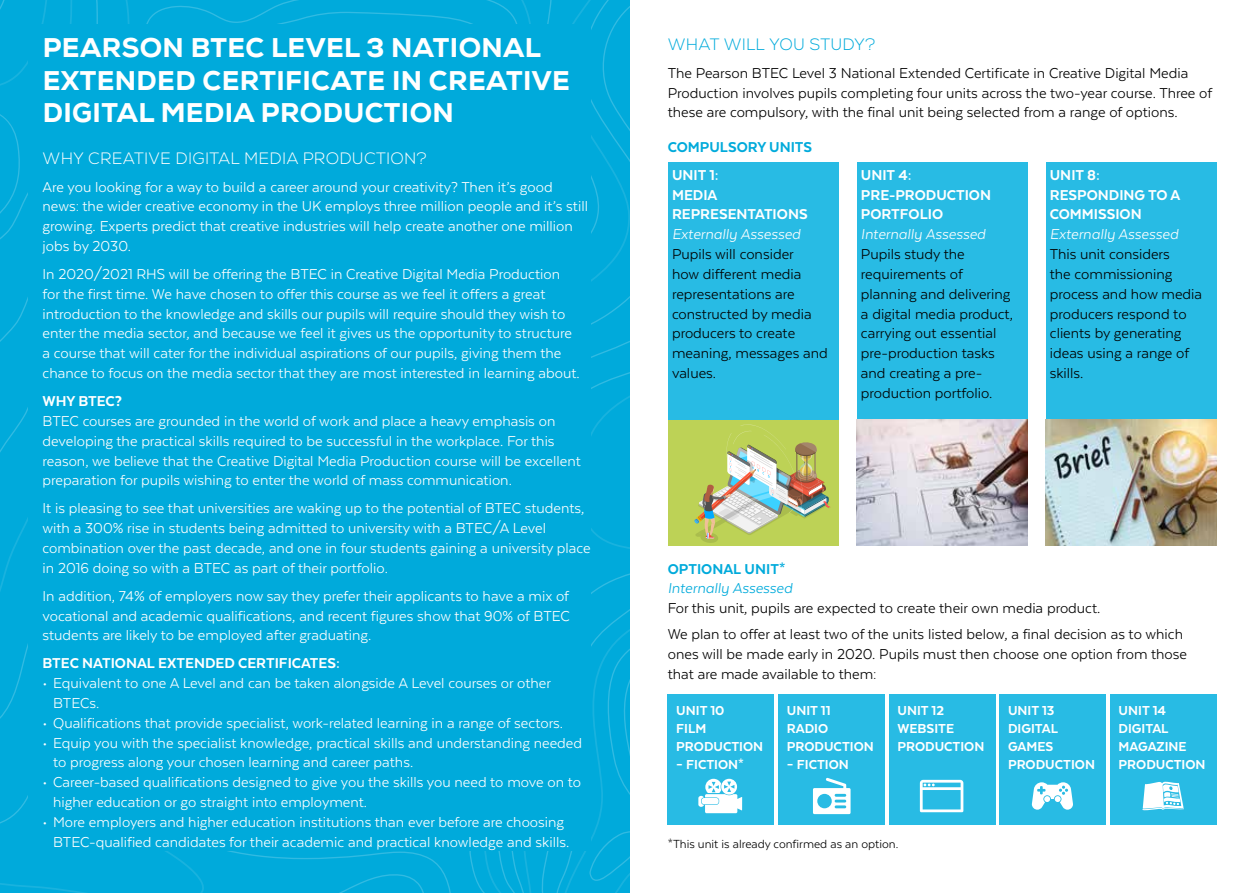
<style>
.page{position:relative;width:1259px;height:893px;background:#fff}
.page>*{position:absolute;margin:0;border:0;box-sizing:border-box;transform-origin:0 0}
.t1{font:800 27px/32.4px "Nexa";letter-spacing:.015em;color:#fff}
.t2{font:16.5px/19.8px "Texta";color:#fff}
.t3{font:16.5px/19.8px "Texta";color:#000}
.t4{font:800 16.5px/19.8px "Texta";color:#fff}
.t5{font:italic 16.5px "Texta";color:#fff}
.t6{font:300 16.5px "Nexa";letter-spacing:.015em;color:#fff}
.t7{font:800 16.5px "Texta";color:#00aadb}
.t8{font:italic 16.5px "Texta";color:#00aadb}
.t9{font:300 16.5px "Nexa";letter-spacing:.015em;color:#00aadb}
.t10{font:800 15px/18px "Texta";color:#fff}
.t11{font:13.5px "Texta";color:#000}
</style>
<div class="page">
<svg style="left:252px;top:0;width:377px;height:69px;background:#02aadb"></svg>
<div style="left:0;top:123px;width:629px;height:600px;background:#00aadb"></div>
<div style="left:0;top:0;width:252px;height:102px;background:#00aadb"></div>
<div style="left:0;top:723px;width:100px;height:170px;background:#00aadb"></div>
<svg style="left:100px;top:204px;width:529px;height:689px;background:#02aadb"></svg>
<div style="left:29px;top:24px;width:562px;height:826px;background:#00aadb"></div>
<div style="left:668px;top:162px;width:170px;height:321px;background:#28bbe4"></div>
<div style="left:856px;top:162px;width:171px;height:321px;background:#28bbe4"></div>
<div style="left:1045px;top:162px;width:171px;height:321px;background:#28bbe4"></div>
<div style="left:668px;top:694px;width:106px;height:131px;background:#28bbe4"></div>
<div style="left:778px;top:694px;width:106px;height:131px;background:#28bbe4"></div>
<div style="left:889px;top:694px;width:106px;height:131px;background:#28bbe4"></div>
<div style="left:999px;top:694px;width:107px;height:131px;background:#28bbe4"></div>
<div style="left:1110px;top:694px;width:106px;height:131px;background:#28bbe4"></div>
<div style="left:668px;top:420px;width:170px;height:125px;background:#bdd256"></div>
<img style="left:694px;top:424px;width:137px;height:119px">
<img style="left:856px;top:420px;width:171px;height:125px">
<img style="left:1045px;top:420px;width:171px;height:125px">
<svg style="left:1142px;top:781px;width:42px;height:30px"></svg>
<svg style="left:813px;top:778px;width:37px;height:36px"></svg>
<svg style="left:698px;top:779px;width:44px;height:34px"></svg>
<svg style="left:1032px;top:782px;width:41px;height:28px"></svg>
<svg style="left:920px;top:780px;width:43px;height:32px"></svg>
<h1 class="t1" style="left:43px;top:32px;width:529px">PEARSON BTEC LEVEL 3 NATIONAL<br>EXTENDED CERTIFICATE IN CREATIVE<br>DIGITAL MEDIA PRODUCTION</h1>
<p class="t6" style="left:43px;top:148px;width:385px">WHY CREATIVE DIGITAL MEDIA PRODUCTION?</p>
<p class="t2" style="left:43px;top:177px;width:547px">Are you looking for a way to build a career around your creativity? Then it’s good news: the wider creative economy in the UK employs three million people and it’s still growing. Experts predict that creative industries will help create another one million jobs by 2030.</p>
<p class="t2" style="left:43px;top:264px;width:538px">In 2020/2021 RHS will be offering the BTEC in Creative Digital Media Production for the first time. We have chosen to offer this course as we feel it offers a great introduction to the knowledge and skills our pupils will require should they wish to enter the media sector, and because we feel it gives us the opportunity to structure a course that will cater for the individual aspirations of our pupils, giving them the chance to focus on the media sector that they are most interested in learning about.</p>
<p class="t4" style="left:43px;top:391px;width:81px">WHY BTEC?</p>
<p class="t2" style="left:43px;top:411px;width:540px">BTEC courses are grounded in the world of work and place a heavy emphasis on developing the practical skills required to be successful in the workplace. For this reason, we believe that the Creative Digital Media Production course will be excellent preparation for pupils wishing to enter the world of mass communication.</p>
<p class="t2" style="left:43px;top:498px;width:550px">It is pleasing to see that universities are waking up to the potential of BTEC students, with a 300% rise in students being admitted to university with a BTEC/A Level combination over the past decade, and one in four students gaining a university place in 2016 doing so with a BTEC as part of their portfolio.</p>
<p class="t2" style="left:43px;top:586px;width:529px;text-align:justify">In addition, 74% of employers now say they prefer their applicants to have a mix of vocational and academic qualifications, and recent figures show that 90% of BTEC students are likely to be employed after graduating.</p>
<p class="t4" style="left:43px;top:653px;width:299px">BTEC NATIONAL EXTENDED CERTIFICATES:</p>
<p class="t2" style="left:53px;top:673px;width:499px;text-indent:-11px">• Equivalent to one A Level and can be taken alongside A Level courses or other<br>BTECs.</p>
<p class="t2" style="left:43px;top:713px;width:522px">• Qualifications that provide specialist, work-related learning in a range of sectors.</p>
<p class="t2" style="left:53px;top:733px;width:530px;text-indent:-11px">• Equip you with the specialist knowledge, practical skills and understanding needed to progress along your chosen learning and career paths.</p>
<p class="t2" style="left:53px;top:772px;width:529px;text-indent:-11px">• Career-based qualifications designed to give you the skills you need to move on to higher education or go straight into employment.</p>
<p class="t2" style="left:53px;top:812px;width:517px;text-indent:-11px">• More employers and higher education institutions than ever before are choosing<br>BTEC-qualified candidates for their academic and practical knowledge and skills.</p>
<p class="t9" style="left:668px;top:34px;width:209px">WHAT WILL YOU STUDY?</p>
<p class="t3" style="left:668px;top:63px;width:546px">The Pearson BTEC Level 3 National Extended Certificate in Creative Digital Media<br>Production involves pupils completing four units across the two-year course. Three of these are compulsory, with the final unit being selected from a range of options.</p>
<p class="t7" style="left:668px;top:138px;width:146px">COMPULSORY UNITS</p>
<p class="t4" style="left:672px;top:165px;width:137px">UNIT 1:<br>MEDIA<br>REPRESENTATIONS</p>
<p class="t5" style="left:672px;top:226px;width:130px">Externally Assessed</p>
<p class="t3" style="left:672px;top:244px;width:157px">Pupils will consider<br>how different media representations are constructed by media producers to create meaning, messages and values.</p>
<p class="t4" style="left:861px;top:165px;width:132px">UNIT 4:<br>PRE-PRODUCTION<br>PORTFOLIO</p>
<p class="t5" style="left:861px;top:226px;width:126px">Internally Assessed</p>
<p class="t3" style="left:861px;top:244px;width:154px">Pupils study the requirements of planning and delivering a digital media product, carrying out essential pre-production tasks and creating a pre&shy;production portfolio.</p>
<p class="t4" style="left:1049px;top:165px;width:132px">UNIT 8:<br>RESPONDING TO A<br>COMMISSION</p>
<p class="t5" style="left:1049px;top:226px;width:130px">Externally Assessed</p>
<p class="t3" style="left:1049px;top:244px;width:154px">This unit considers<br>the commissioning process and how media producers respond to clients by generating ideas using a range of skills.</p>
<p class="t7" style="left:668px;top:560px;width:119px">OPTIONAL UNIT*</p>
<p class="t8" style="left:668px;top:580px;width:126px">Internally Assessed</p>
<p class="t3" style="left:668px;top:595px;width:517px;line-height:26px">For this unit, pupils are expected to create their own media product.<br>We plan to offer at least two of the units listed below, a final decision as to which</p>
<p class="t3" style="left:668px;top:644px;width:521px">ones will be made early in 2020. Pupils must then choose one option from those that are made available to them:</p>
<p class="t10" style="left:676px;top:701px;width:88px">UNIT 10<br>FILM<br>PRODUCTION</p>
<p class="t10" style="left:676px;top:755px;width:69px">– FICTION*</p>
<p class="t10" style="left:787px;top:701px;width:88px">UNIT 11<br>RADIO<br>PRODUCTION</p>
<p class="t10" style="left:787px;top:755px;width:63px">– FICTION</p>
<p class="t10" style="left:897px;top:701px;width:88px">UNIT 12<br>WEBSITE<br>PRODUCTION</p>
<p class="t10" style="left:1008px;top:701px;width:88px">UNIT 13<br>DIGITAL<br>GAMES<br>PRODUCTION</p>
<p class="t10" style="left:1118px;top:701px;width:88px">UNIT 14<br>DIGITAL<br>MAGAZINE<br>PRODUCTION</p>
<p class="t11" style="left:668px;top:837px;width:232px">*This unit is already confirmed as an option.</p>
</div>
